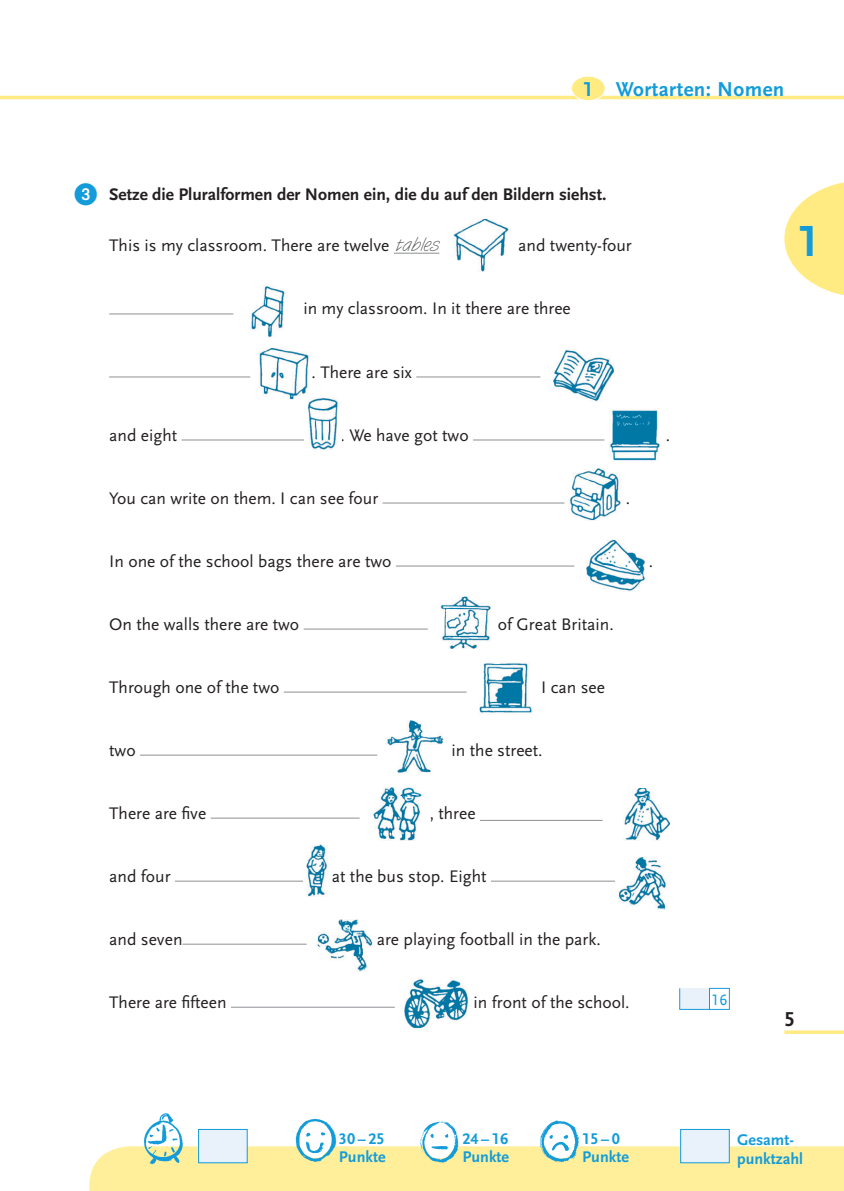
<style>
.page{position:relative;width:844px;height:1191px;background:#fff}
.page>*{position:absolute;margin:0;border:0;box-sizing:border-box;transform-origin:0 0}
.t1{font:700 45.5px "Scala Sans Figures";color:#139cd9}
.t2{font:700 21px "Scala Sans";letter-spacing:.02em;color:#139cd9}
.t3{font:700 21px "Scala Sans Figures";color:#231f20}
.t4{font:17.5px "Scala Sans";color:#231f20}
.t5{font:700 17.5px "Scala Sans";color:#231f20}
.t6{font:700 16.1px/18.2px "Scala Sans";color:#139cd9}
.t7{font:700 16.1px "Scala Sans Figures";color:#139cd9}
.t8{font:15.75px "Scala Sans Caps";color:#139cd9}
.s1{font-family:"Scala Sans Figures"}
.s2{font-family:"Tomboy";font-weight:300;font-size:19.25px;color:#4b4c4d}
</style>
<div class="page">
<hr style="left:0;top:96px;width:843px;height:3px;background:#ffeb82">
<div style="left:571px;top:76px;width:34px;height:25px;background:#ffeb82;border-radius:50%"></div>
<div style="left:570px;top:76px;width:35px;height:25px;border:1px solid #fff;border-radius:50%"></div>
<svg style="left:784px;top:1030px;width:59px;height:4px"></svg>
<svg style="left:784px;top:182px;width:59px;height:113px"></svg>
<hr style="left:394px;top:253px;width:45px;height:1px;background:#939598">
<hr style="left:480px;top:820px;width:122px;height:1px;background:#939598">
<hr style="left:109px;top:313px;width:124px;height:1px;background:#939598">
<hr style="left:109px;top:376px;width:141px;height:1px;background:#939598">
<hr style="left:416px;top:376px;width:124px;height:1px;background:#939598">
<hr style="left:181px;top:439px;width:124px;height:1px;background:#939598">
<hr style="left:473px;top:439px;width:131px;height:1px;background:#939598">
<hr style="left:382px;top:502px;width:182px;height:1px;background:#939598">
<hr style="left:396px;top:565px;width:178px;height:1px;background:#939598">
<hr style="left:303px;top:628px;width:124px;height:1px;background:#939598">
<hr style="left:284px;top:691px;width:182px;height:1px;background:#939598">
<hr style="left:140px;top:754px;width:237px;height:1px;background:#939598">
<hr style="left:211px;top:817px;width:148px;height:1px;background:#939598">
<hr style="left:175px;top:880px;width:148px;height:1px;background:#939598">
<hr style="left:491px;top:880px;width:124px;height:1px;background:#939598">
<hr style="left:182px;top:943px;width:124px;height:1px;background:#939598">
<hr style="left:231px;top:1006px;width:164px;height:1px;background:#939598">
<div style="left:679px;top:988px;width:30px;height:21px;background:#e9f2fa"></div>
<svg style="left:679px;top:988px;width:1px;height:21px"></svg>
<hr style="left:679px;top:1009px;width:30px;height:1px;background:#139cd9">
<svg style="left:708px;top:988px;width:21px;height:22px"></svg>
<img style="left:386px;top:721px;width:58px;height:52px">
<img style="left:553px;top:349px;width:61px;height:53px">
<img style="left:404px;top:978px;width:64px;height:51px">
<img style="left:480px;top:663px;width:52px;height:50px">
<img style="left:303px;top:844px;width:24px;height:52px">
<img style="left:618px;top:857px;width:49px;height:52px">
<img style="left:317px;top:919px;width:55px;height:52px">
<img style="left:440px;top:597px;width:51px;height:52px">
<img style="left:372px;top:788px;width:50px;height:52px">
<img style="left:624px;top:788px;width:46px;height:52px">
<img style="left:586px;top:539px;width:60px;height:52px">
<img style="left:259px;top:347px;width:50px;height:52px">
<img style="left:568px;top:468px;width:54px;height:52px">
<img style="left:609px;top:410px;width:51px;height:51px">
<img style="left:453px;top:219px;width:56px;height:52px">
<img style="left:251px;top:285px;width:36px;height:52px">
<img style="left:304px;top:397px;width:34px;height:52px">
<img style="left:159px;top:1113px;width:15px;height:8px">
<img style="left:306px;top:1118px;width:18px;height:3px">
<svg style="left:89px;top:1121px;width:755px;height:70px"></svg>
<p class="t2" style="left:582px;top:81px;width:203px"><span class="s1">1</span> Wortarten: Nomen</p>
<p class="t5" style="left:109px;top:187px;width:498px">Setze die Pluralformen der Nomen ein, die du auf den Bildern siehst.</p>
<p class="t4" style="left:109px;top:237px;width:331px">This is my classroom. There are twelve <span class="s2">tables</span></p>
<p class="t4" style="left:518px;top:237px;width:115px">and twenty-four</p>
<p class="t4" style="left:303px;top:300px;width:269px">in my classroom. In it there are three</p>
<p class="t4" style="left:311px;top:363px;width:102px">. There are six</p>
<p class="t4" style="left:109px;top:426px;width:69px">and eight</p>
<p class="t4" style="left:340px;top:426px;width:129px">. We have got two</p>
<p class="t4" style="left:665px;top:426px;width:6px">.</p>
<p class="t4" style="left:109px;top:489px;width:270px">You can write on them. I can see four</p>
<p class="t4" style="left:625px;top:489px;width:6px">.</p>
<p class="t4" style="left:109px;top:552px;width:284px">In one of the school bags there are two</p>
<p class="t4" style="left:648px;top:552px;width:6px">.</p>
<p class="t4" style="left:109px;top:615px;width:191px">On the walls there are two</p>
<p class="t4" style="left:497px;top:615px;width:117px">of Great Britain.</p>
<p class="t4" style="left:109px;top:678px;width:172px">Through one of the two</p>
<p class="t4" style="left:541px;top:678px;width:65px">I can see</p>
<p class="t4" style="left:109px;top:741px;width:28px">two</p>
<p class="t4" style="left:451px;top:741px;width:92px">in the street.</p>
<p class="t4" style="left:109px;top:804px;width:99px">There are five</p>
<p class="t4" style="left:429px;top:804px;width:47px">, three</p>
<p class="t4" style="left:109px;top:867px;width:63px">and four</p>
<p class="t4" style="left:332px;top:867px;width:156px">at the bus stop. Eight</p>
<p class="t4" style="left:109px;top:930px;width:75px">and seven</p>
<p class="t4" style="left:376px;top:930px;width:225px">are playing football in the park.</p>
<p class="t4" style="left:109px;top:993px;width:119px">There are fifteen</p>
<p class="t4" style="left:473px;top:993px;width:157px">in front of the school.</p>
<p class="t8" style="left:711px;top:990px;width:17px">16</p>
<h1 class="t1" style="left:797px;top:223px;width:24px">1</h1>
<p class="t7" style="left:339px;top:1132px;width:47px">30 – 25</p>
<p class="t6" style="left:339px;top:1149px;width:48px">Punkte</p>
<p class="t7" style="left:462px;top:1132px;width:47px">24 – 16</p>
<p class="t6" style="left:462px;top:1149px;width:48px">Punkte</p>
<p class="t7" style="left:582px;top:1132px;width:39px">15 – 0</p>
<p class="t6" style="left:582px;top:1149px;width:48px">Punkte</p>
<p class="t3" style="left:784px;top:1010px;width:12px">5</p>
<p class="t6" style="left:736px;top:1132px;width:68px">Gesamt&shy;punktzahl</p>
</div>
